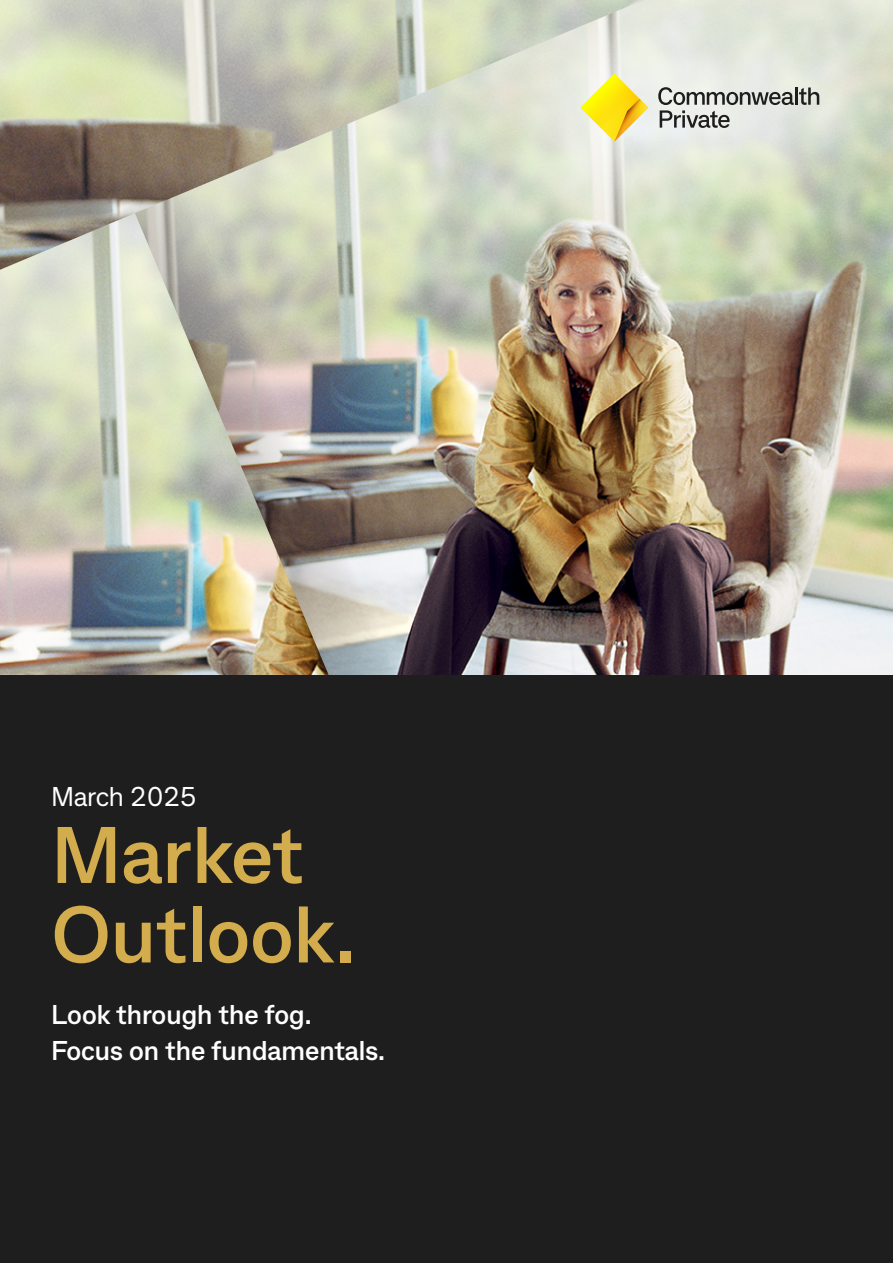
<style>
.page{position:relative;width:893px;height:1263px;background:#fff}
.page>*{position:absolute;margin:0;border:0;box-sizing:border-box;transform-origin:0 0}
.t1{font:700 79.5px "CBA Beacon Sans";color:#d2ac4d}
.t2{font:700 27px/36px "CBA Beacon Sans";color:#fff}
.t3{font:27px "CBA Beacon Sans";letter-spacing:-.01em;color:#fff}
</style>
<div class="page">
<img style="left:459px;top:259px;width:434px;height:416px">
<img style="left:422px;top:270px;width:37px;height:405px">
<img style="left:0;top:270px;width:422px;height:405px">
<img style="left:0;top:0;width:643px;height:270px">
<div style="left:0;top:675px;width:893px;height:588px;background:#1e1e1e"></div>
<div style="left:463px;top:0;width:430px;height:259px;background:#fff;opacity:.72"></div>
<svg style="left:658px;top:87px;width:161px;height:41px;background:#bbbdb9"></svg>
<svg style="left:580px;top:74px;width:68px;height:68px;background:#f4e67a"></svg>
<p class="t3" style="left:51px;top:778px;width:147px">March 2025</p>
<h1 class="t1" style="left:51px;top:802px;width:254px">Market</h1>
<h1 class="t1" style="left:51px;top:882px;width:306px">Outlook.</h1>
<h2 class="t2" style="left:51px;top:995px;width:335px">Look through the fog.<br>Focus on the fundamentals.</h2>
</div>
